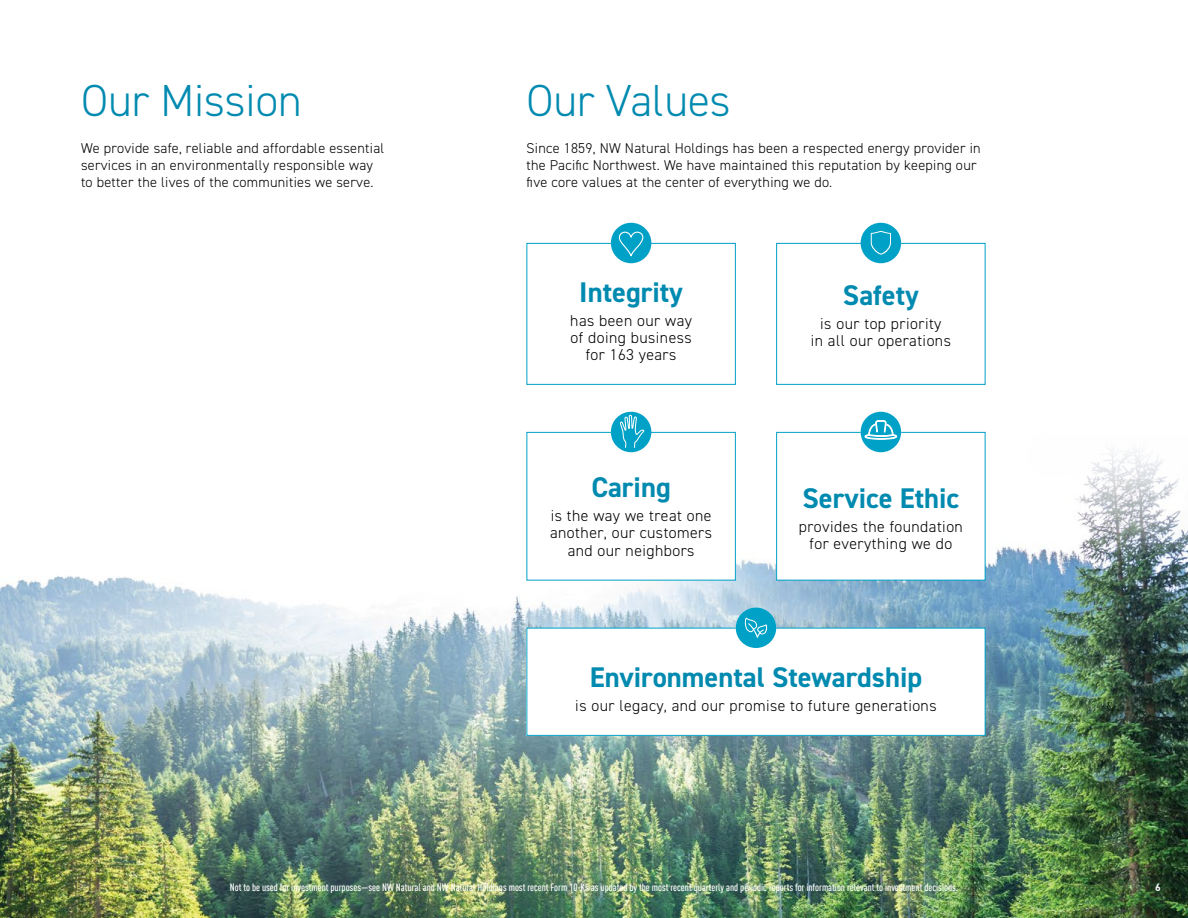
<style>
.page{position:relative;width:1188px;height:918px;background:#fff}
.page>*{position:absolute;margin:0;border:0;box-sizing:border-box;transform-origin:0 0}
.t1{font:300 45px "DIN2014";color:#008ab0}
.t2{font:700 28.5px "DIN2014";color:#008ab0}
.t3{font:300 15.75px/17.2px "DIN2014";letter-spacing:.03em;color:#000;text-align:center}
.t4{font:300 14.25px/17.2px "DIN2014";letter-spacing:.02em;color:#000}
.t5{font:500 condensed 10.5px "DIN Offc";color:#fff}
.t6{font:700 10.5px "DIN Offc";color:#fff}
</style>
<div class="page">
<img style="left:0;top:559px;width:1188px;height:359px">
<div style="left:526px;top:243px;width:210px;height:142px;border:1px solid #00a1c6"></div>
<div style="left:527px;top:432px;width:208px;height:148px;background:#fff"></div>
<div style="left:526px;top:432px;width:210px;height:148px;border:1px solid #00a1c6"></div>
<div style="left:527px;top:628px;width:458px;height:107px;background:#fff"></div>
<div style="left:526px;top:628px;width:460px;height:108px;border:1px solid #00a1c6"></div>
<div style="left:777px;top:432px;width:208px;height:148px;background:#fff"></div>
<div style="left:776px;top:432px;width:210px;height:148px;border:1px solid #00a1c6"></div>
<div style="left:776px;top:243px;width:210px;height:142px;border:1px solid #00a1c6"></div>
<div style="left:861px;top:412px;width:40px;height:40px;background:#00a1c6;border-radius:50%"></div>
<svg style="left:865px;top:421px;width:32px;height:18px"></svg>
<div style="left:611px;top:412px;width:40px;height:40px;background:#00a1c6;border-radius:50%"></div>
<svg style="left:620px;top:412px;width:25px;height:37px"></svg>
<div style="left:611px;top:223px;width:40px;height:40px;background:#00a1c6;border-radius:50%"></div>
<svg style="left:618px;top:231px;width:26px;height:26px"></svg>
<div style="left:861px;top:223px;width:40px;height:40px;background:#00a1c6;border-radius:50%"></div>
<svg style="left:871px;top:231px;width:20px;height:24px"></svg>
<div style="left:736px;top:608px;width:40px;height:40px;background:#00a1c6;border-radius:50%"></div>
<svg style="left:744px;top:618px;width:24px;height:20px"></svg>
<h1 class="t1" style="left:81px;top:73px;width:222px">Our Mission</h1>
<h1 class="t1" style="left:526px;top:73px;width:206px">Our Values</h1>
<p class="t4" style="left:81px;top:139px;width:305px">We provide safe, reliable and affordable essential services in an environmentally responsible way to better the lives of the communities we serve.</p>
<p class="t4" style="left:526px;top:139px;width:456px">Since 1859, NW Natural Holdings has been a respected energy provider in the Pacific Northwest. We have maintained this reputation by keeping our five core values at the center of everything we do.</p>
<h2 class="t2" style="left:579px;top:273px;width:105px">Integrity</h2>
<p class="t3" style="left:570px;top:312px;width:123px">has been our way of doing business for 163 years</p>
<h2 class="t2" style="left:591px;top:468px;width:81px">Caring</h2>
<p class="t3" style="left:550px;top:507px;width:164px">is the way we treat one another, our customers and our neighbors</p>
<h2 class="t2" style="left:843px;top:276px;width:77px">Safety</h2>
<p class="t3" style="left:811px;top:315px;width:142px">is our top priority<br>in all our operations</p>
<h2 class="t2" style="left:803px;top:479px;width:158px">Service Ethic</h2>
<p class="t3" style="left:799px;top:518px;width:166px">provides the foundation for everything we do</p>
<h2 class="t2" style="left:590px;top:658px;width:334px">Environmental Stewardship</h2>
<p class="t3" style="left:575px;top:697px;width:363px">is our legacy, and our promise to future generations</p>
<p class="t5" style="left:230px;top:881px;width:730px">Not to be used for investment purposes—see NW Natural and NW Natural Holdings most recent Form 10-Ks as updated by the most recent quarterly and periodic reports for information relevant to investment decisions.</p>
<p class="t6" style="left:1155px;top:880px;width:7px">6</p>
</div>
